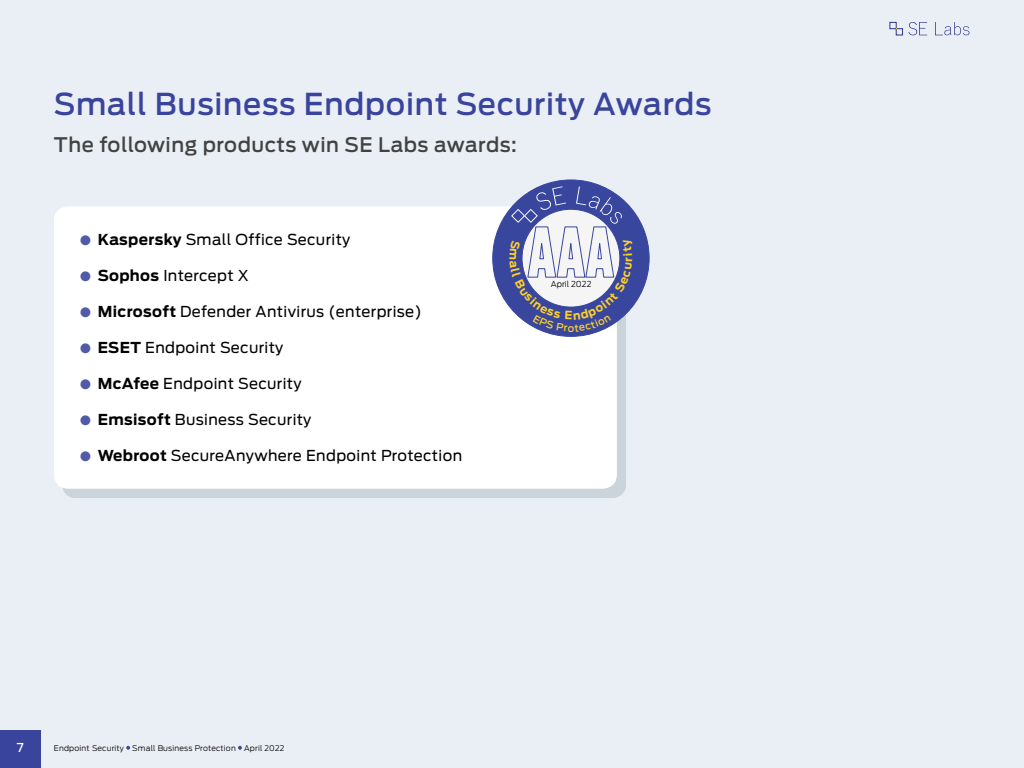
<style>
.page{position:relative;width:1024px;height:768px;background:#eaeef5}
.page>*{position:absolute;margin:0;border:0;box-sizing:border-box;transform-origin:0 0}
.t1{font:500 30px "Antenna";letter-spacing:.025em;color:#39449c}
.t2{font:500 20px "Antenna";letter-spacing:.025em;color:#424242}
.t3{font:15px "Antenna";letter-spacing:.025em;color:#000}
.t4{font:500 12.2px "Antenna";color:#fff}
.t5{font:300 8.1px "Antenna";color:#000}
.t6{font:300 7.8px "Antenna";letter-spacing:.025em;color:#000}
.s1{color:#515aa6}
.s2{font-weight:700}
</style>
<div class="page">
<div style="left:0;top:730px;width:41px;height:38px;background:#39449c"></div>
<svg style="left:908px;top:22px;width:19px;height:13px"></svg>
<svg style="left:935px;top:22px;width:34px;height:13px"></svg>
<div style="left:890px;top:22px;width:7px;height:7px;border:1px solid #2c368a"></div>
<div style="left:896px;top:28px;width:7px;height:7px;border:1px solid #2c368a"></div>
<svg style="left:126px;top:746px;width:4px;height:4px"></svg>
<svg style="left:238px;top:746px;width:4px;height:4px"></svg>
<div style="left:62px;top:215px;width:563px;height:282px;background:#c9d5db"></div>
<div style="left:54px;top:206px;width:563px;height:283px;background:#fff;border-radius:14px"></div>
<svg style="left:492px;top:179px;width:158px;height:158px"></svg>
<h1 class="t1" style="left:54px;top:87px;width:659px">Small Business Endpoint Security Awards</h1>
<h2 class="t2" style="left:54px;top:133px;width:465px">The following products win SE Labs awards:</h2>
<p class="t3" style="left:80px;top:231px;width:272px"><span class="s1">●</span> <span class="s2">Kaspersky</span> Small Office Security</p>
<p class="t3" style="left:80px;top:267px;width:170px"><span class="s1">●</span> <span class="s2">Sophos</span> Intercept X</p>
<p class="t3" style="left:80px;top:303px;width:343px"><span class="s1">●</span> <span class="s2">Microsoft</span> Defender Antivirus (enterprise)</p>
<p class="t3" style="left:80px;top:339px;width:205px"><span class="s1">●</span> <span class="s2">ESET</span> Endpoint Security</p>
<p class="t3" style="left:80px;top:375px;width:223px"><span class="s1">●</span> <span class="s2">McAfee</span> Endpoint Security</p>
<p class="t3" style="left:80px;top:411px;width:233px"><span class="s1">●</span> <span class="s2">Emsisoft</span> Business Security</p>
<p class="t3" style="left:80px;top:447px;width:383px"><span class="s1">●</span> <span class="s2">Webroot</span> SecureAnywhere Endpoint Protection</p>
<p class="t5" style="left:551px;top:279px;width:42px">April 2022</p>
<p class="t4" style="left:17px;top:740px;width:8px">7</p>
<p class="t6" style="left:54px;top:743px;width:232px">Endpoint Security Small Business Protection April 2022</p>
</div>
